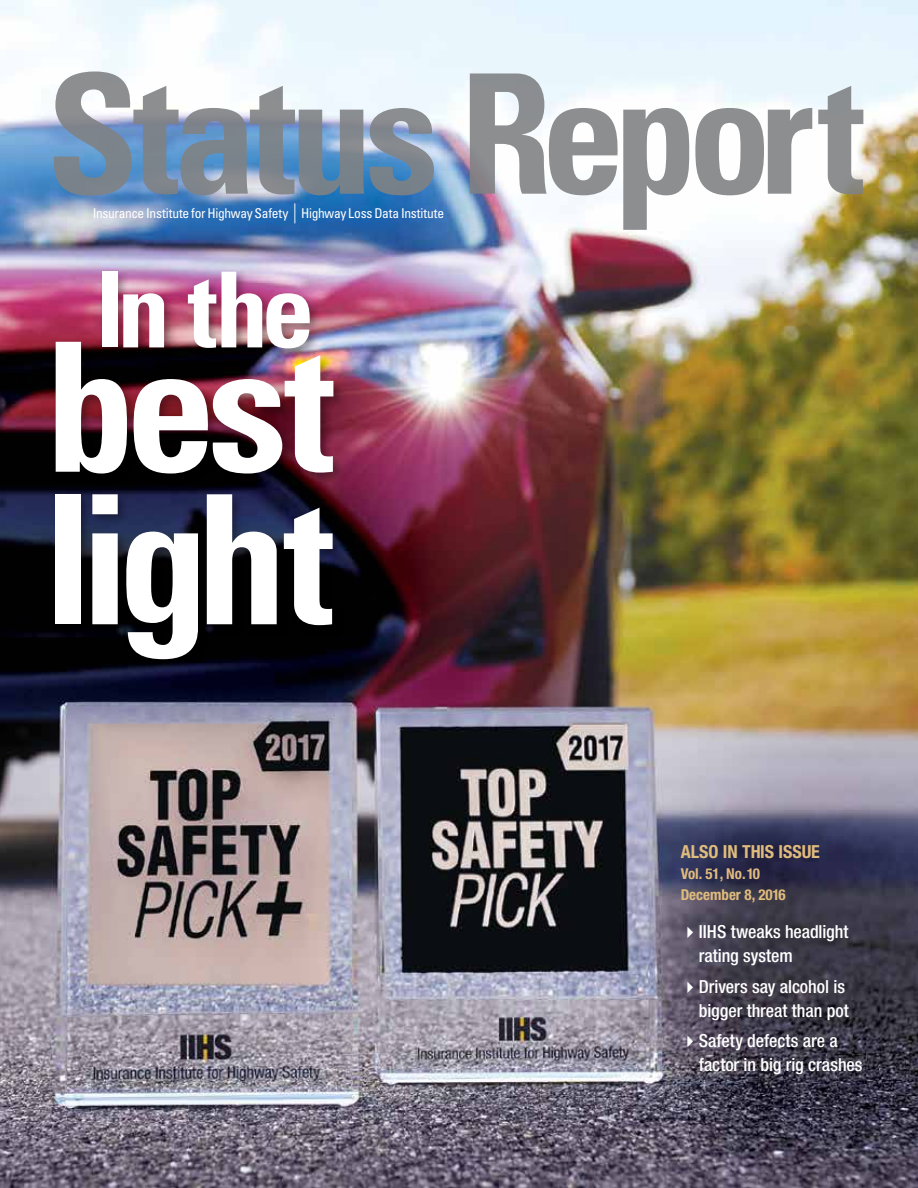
<style>
.page{position:relative;width:918px;height:1188px;background:#fff}
.page>*{position:absolute;margin:0;border:0;box-sizing:border-box;transform-origin:0 0}
.t1{font:700 condensed 180px "Univers LT Std";letter-spacing:-.055em;color:#fff}
.t2{font:700 condensed 166.5px "Univers LT Std";letter-spacing:-.045em;color:#808284}
.t3{font:700 condensed 105px "Univers LT Std";color:#fff}
.t4{font:500 condensed 18px/24px "Helvetica Neue LT Pro";color:#fff}
.t5{font:700 condensed 18px "Helvetica Neue LT Pro";color:#e0bb7e}
.t6{font:700 condensed 15px/21px "Helvetica Neue LT Pro";color:#e0bb7e}
.t7{font:condensed 13.5px "Univers LT Std";letter-spacing:-.02em;color:#fff}
.s1{font-family:"Helvetica Neue LT Pro";font-size:27px}
</style>
<div class="page">
<img style="left:0;top:0;width:918px;height:1188px">
<div style="left:53px;top:338px;width:293px;height:148px;background:#000;opacity:.35"></div>
<div style="left:98px;top:268px;width:225px;height:93px;background:#000;opacity:.35"></div>
<div style="left:53px;top:491px;width:292px;height:180px;background:#000;opacity:.35"></div>
<h2 class="t2" style="left:46px;top:32px;width:820px">Status Report</h2>
<p class="t7" style="left:93px;top:205px;width:353px">Insurance Institute for Highway Safety <span class="s1">|</span> Highway Loss Data Institute</p>
<h3 class="t3" style="left:95px;top:246px;width:221px">In the</h3>
<h1 class="t1" style="left:46px;top:297px;width:291px">best</h1>
<h1 class="t1" style="left:44px;top:450px;width:292px">light</h1>
<p class="t5" style="left:681px;top:841px;width:141px">ALSO IN THIS ISSUE</p>
<p class="t6" style="left:681px;top:863px;width:106px">Vol. 51, No. 10<br>December 8, 2016</p>
<p class="t4" style="left:699px;top:919px;width:151px;text-indent:-18px">✔IIHS tweaks headlight rating system</p>
<p class="t4" style="left:681px;top:974px;width:170px;text-align:right">✔Drivers say alcohol is bigger threat than pot</p>
<p class="t4" style="left:699px;top:1029px;width:165px;text-indent:-18px">✔Safety defects are a factor in big rig crashes</p>
</div>
